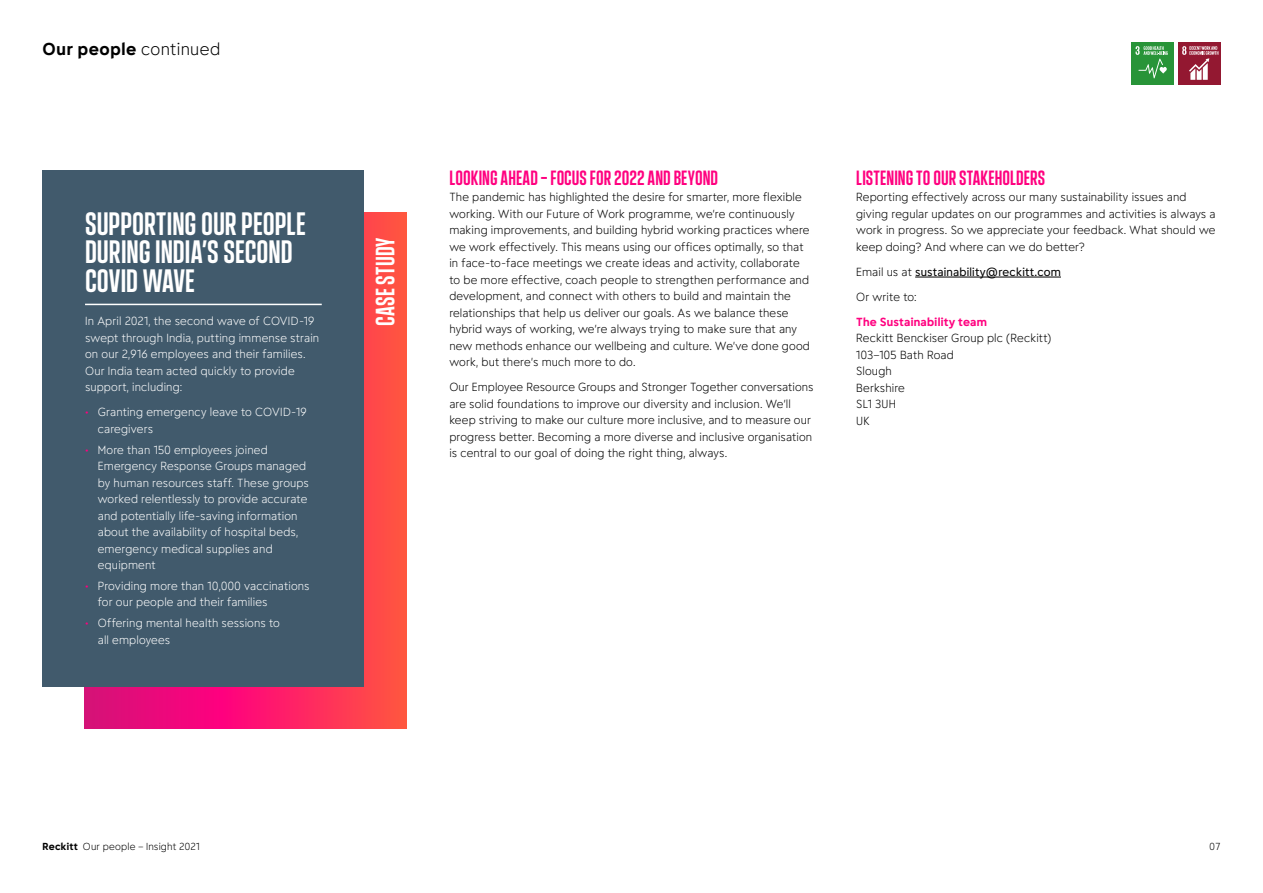
<style>
.page{position:relative;width:1263px;height:893px;background:#fff}
.page>*{position:absolute;margin:0;border:0;box-sizing:border-box;transform-origin:0 0}
.CaseStudyHeadingLeve{font:33px/28.5px "Energy Display";color:#fff}
.t1{font:27px "Energy Display";letter-spacing:.005em;color:#fff}
.SubheadLevel1{font:21px "Energy Display";color:#ff007f}
.t2{font:700 16.5px "Energy";letter-spacing:.035em;color:#000}
.BodyText{font:300 11.25px/16.5px "Energy";letter-spacing:.01em;color:#000}
.BodyTextBulletLevel1{font:300 11.25px/16.5px "Energy";letter-spacing:.01em;color:#fff}
.CaseStudyBodyText{font:300 11.25px/16.5px "Energy";letter-spacing:.01em;color:#fff}
.BodyText-2{font:11.25px "Energy";letter-spacing:.015em;color:#000}
.SubheadLevel2{font:700 11.25px "Energy";letter-spacing:.025em;color:#ff007f}
.t3{font:300 9.75px "Energy";letter-spacing:.02em;color:#000}
.s1{font-weight:300}
.s2{color:#ff007f}
.s3{font-weight:700}
</style>
<div class="page">
<div style="left:1131px;top:43px;width:42px;height:42px;background:#289438"></div>
<svg style="left:1135px;top:46px;width:33px;height:32px"></svg>
<div style="left:1178px;top:43px;width:42px;height:42px;background:#931831"></div>
<svg style="left:1182px;top:46px;width:36px;height:34px"></svg>
<svg style="left:84px;top:213px;width:323px;height:516px;background:#f93a54"></svg>
<hr style="left:915px;top:277px;width:146px;height:1px;background:#000">
<div style="left:43px;top:170px;width:321px;height:516px;background:#415a6c"></div>
<hr style="left:85px;top:304px;width:237px;height:1px;background:#fff">
<h3 class="t2" style="left:43px;top:38px;width:179px">Our people <span class="s1">continued</span></h3>
<h2 class="CaseStudyHeadingLeve" style="left:85px;top:207px;width:222px">SUPPORTING OUR PEOPLE<br>DURING INDIA’S SECOND<br>COVID WAVE</h2>
<p class="CaseStudyBodyText" style="left:85px;top:313px;width:236px">In April 2021, the second wave of COVID-19 swept through India, putting immense strain on our 2,916 employees and their families.<br>Our India team acted quickly to provide support, including:</p>
<p class="BodyTextBulletLevel1" style="left:98px;top:404px;width:210px;text-indent:-13px"><span class="s2">•</span> Granting emergency leave to COVID-19 caregivers</p>
<p class="BodyTextBulletLevel1" style="left:98px;top:441px;width:213px;text-indent:-13px"><span class="s2">•</span> More than 150 employees joined Emergency Response Groups managed by human resources staff. These groups worked relentlessly to provide accurate and potentially life-saving information about the availability of hospital beds, emergency medical supplies and equipment</p>
<p class="BodyTextBulletLevel1" style="left:98px;top:577px;width:213px;text-indent:-13px"><span class="s2">•</span> Providing more than 10,000 vaccinations for our people and their families</p>
<p class="BodyTextBulletLevel1" style="left:98px;top:615px;width:184px;text-indent:-13px"><span class="s2">•</span> Offering mental health sessions to all employees</p>
<p class="t1" style="left:367px;top:326px;width:90px;rotate:-90deg">CASE STUDY</p>
<h3 class="SubheadLevel1" style="left:449px;top:163px;width:270px">LOOKING AHEAD – FOCUS FOR 2022 AND BEYOND</h3>
<p class="BodyText" style="left:449px;top:189px;width:362px">The pandemic has highlighted the desire for smarter, more flexible working. With our Future of Work programme, we’re continuously making improvements, and building hybrid working practices where we work effectively. This means using our offices optimally, so that in face-to-face meetings we create ideas and activity, collaborate to be more effective, coach people to strengthen performance and development, and connect with others to build and maintain the relationships that help us deliver our goals. As we balance these hybrid ways of working, we’re always trying to make sure that any new methods enhance our wellbeing and culture. We’ve done good work, but there’s much more to do.</p>
<p class="BodyText" style="left:449px;top:379px;width:366px">Our Employee Resource Groups and Stronger Together conversations are solid foundations to improve our diversity and inclusion. We’ll keep striving to make our culture more inclusive, and to measure our progress better. Becoming a more diverse and inclusive organisation is central to our goal of doing the right thing, always.</p>
<h3 class="SubheadLevel1" style="left:856px;top:163px;width:191px">LISTENING TO OUR STAKEHOLDERS</h3>
<p class="BodyText" style="left:856px;top:189px;width:361px">Reporting effectively across our many sustainability issues and giving regular updates on our programmes and activities is always a work in progress. So we appreciate your feedback. What should we keep doing? And where can we do better?</p>
<p class="BodyText-2" style="left:856px;top:264px;width:206px"><span class="s1">Email us at</span> sustainability@reckitt.com</p>
<p class="BodyText" style="left:856px;top:288px;width:62px">Or write to:</p>
<h4 class="SubheadLevel2" style="left:856px;top:314px;width:132px">The Sustainability team</h4>
<p class="BodyText" style="left:856px;top:330px;width:197px">Reckitt Benckiser Group plc (Reckitt)<br>103–105 Bath Road<br>Slough<br>Berkshire<br>SL1 3UH<br>UK</p>
<p class="t3" style="left:43px;top:841px;width:159px"><span class="s3">Reckitt</span> Our people – Insight 2021</p>
<p class="t3" style="left:1209px;top:841px;width:12px">07</p>
</div>
